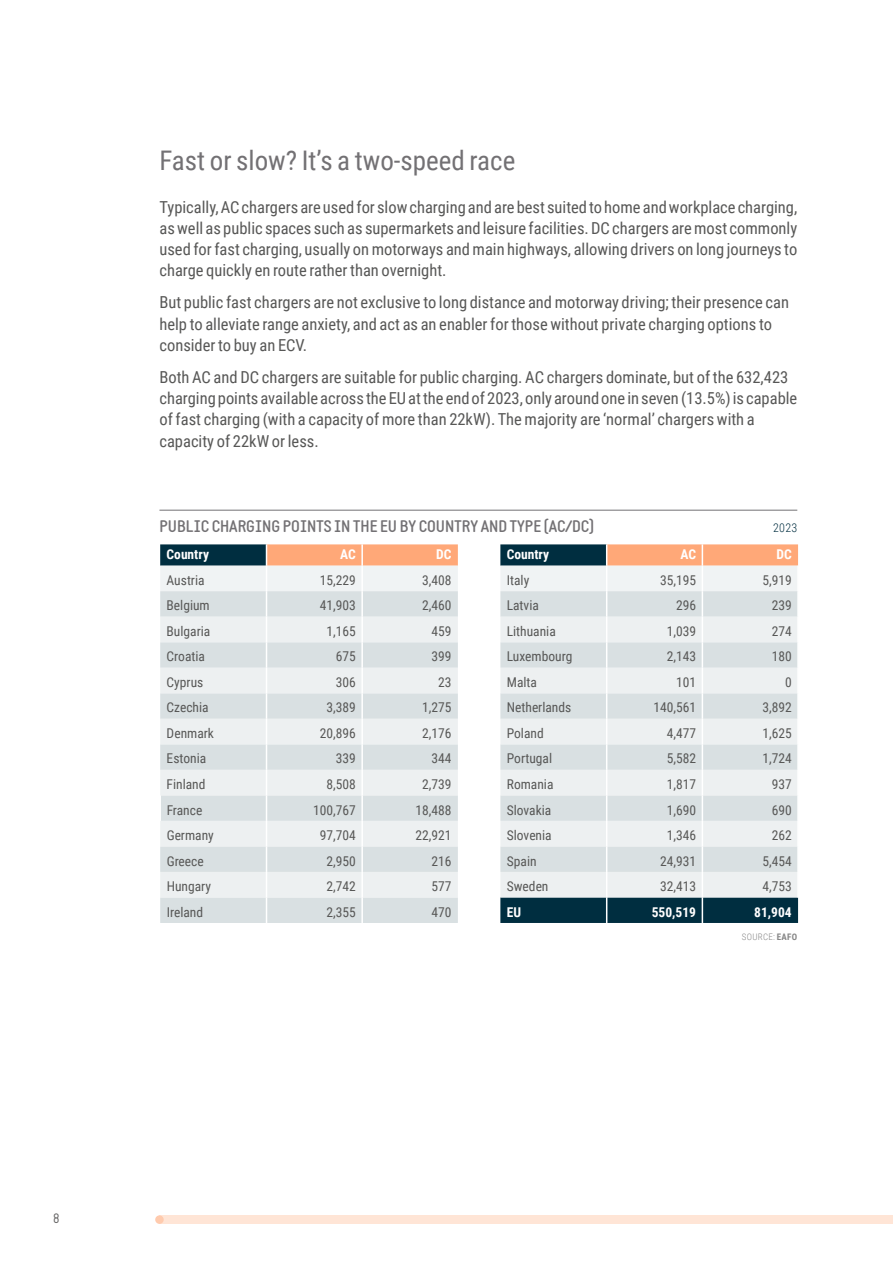
<style>
.page{position:relative;width:893px;height:1276px;background:#fff}
.page>*{position:absolute;margin:0;border:0;box-sizing:border-box;transform-origin:0 0}
.t1{font:27px "Roboto Condensed";color:#737174}
.t2{font:16.5px/21.3px "Roboto Condensed";color:#575756}
.t3{font:700 16.5px "Static";letter-spacing:-.005em;color:#737174}
.t4{font:13.5px "Roboto Condensed";color:#575756}
.t5{font:700 13.5px "Roboto Condensed";color:#fff}
.t6{font:13.5px "Static";color:#646363}
.t7{font:300 12px "Roboto Condensed";color:#002e40}
.t8{font:300 9px "Roboto Condensed";letter-spacing:.035em;color:#878787}
.s1{font-weight:700}
</style>
<div class="page">
<div style="left:159px;top:1215px;width:734px;height:9px;background:#ffe5d6"></div>
<div style="left:155px;top:1215px;width:9px;height:9px;background:#ffcbae;border-radius:50%"></div>
<hr style="left:159px;top:510px;width:638px;height:1px;background:#737174">
<svg style="left:160px;top:544px;width:638px;height:379px;background:#dbdfdf"></svg>
<hr style="left:797px;top:872px;width:2px;height:25px;background:#fff">
<h1 class="t1" style="left:159px;top:142px;width:357px">Fast or slow? It’s a two-speed race</h1>
<p class="t2" style="left:159px;top:195px;width:639px;text-align:justify">Typically, AC chargers are used for slow charging and are best suited to home and workplace charging, as well as public spaces such as supermarkets and leisure facilities. DC chargers are most commonly used for fast charging, usually on motorways and main highways, allowing drivers on long journeys to charge quickly en route rather than overnight.</p>
<p class="t2" style="left:159px;top:291px;width:631px">But public fast chargers are not exclusive to long distance and motorway driving; their presence can help to alleviate range anxiety, and act as an enabler for those without private charging options to consider to buy an ECV.</p>
<p class="t2" style="left:159px;top:366px;width:639px">Both AC and DC chargers are suitable for public charging. AC chargers dominate, but of the 632,423 charging points available across the EU at the end of 2023, only around one in seven (13.5%) is capable of fast charging (with a capacity of more than 22kW). The majority are ‘normal’ chargers with a capacity of 22kW or less.</p>
<p class="t3" style="left:159px;top:516px;width:436px">PUBLIC CHARGING POINTS IN THE EU BY COUNTRY AND TYPE (AC/DC)</p>
<p class="t7" style="left:773px;top:519px;width:26px">2023</p>
<p class="t5" style="left:167px;top:545px;width:44px">Country</p>
<p class="t5" style="left:340px;top:545px;width:17px">AC</p>
<p class="t5" style="left:436px;top:545px;width:17px">DC</p>
<p class="t5" style="left:507px;top:545px;width:44px">Country</p>
<p class="t5" style="left:680px;top:545px;width:17px">AC</p>
<p class="t5" style="left:776px;top:545px;width:17px">DC</p>
<p class="t4" style="left:167px;top:570px;width:40px">Austria</p>
<p class="t4" style="left:320px;top:570px;width:37px">15,229</p>
<p class="t4" style="left:422px;top:570px;width:31px">3,408</p>
<p class="t4" style="left:507px;top:570px;width:24px">Italy</p>
<p class="t4" style="left:660px;top:570px;width:37px">35,195</p>
<p class="t4" style="left:762px;top:570px;width:31px">5,919</p>
<p class="t4" style="left:167px;top:596px;width:45px">Belgium</p>
<p class="t4" style="left:320px;top:596px;width:37px">41,903</p>
<p class="t4" style="left:422px;top:596px;width:31px">2,460</p>
<p class="t4" style="left:507px;top:596px;width:34px">Latvia</p>
<p class="t4" style="left:676px;top:596px;width:22px">296</p>
<p class="t4" style="left:772px;top:596px;width:22px">239</p>
<p class="t4" style="left:167px;top:621px;width:45px">Bulgaria</p>
<p class="t4" style="left:326px;top:621px;width:31px">1,165</p>
<p class="t4" style="left:431px;top:621px;width:22px">459</p>
<p class="t4" style="left:507px;top:621px;width:51px">Lithuania</p>
<p class="t4" style="left:667px;top:621px;width:31px">1,039</p>
<p class="t4" style="left:772px;top:621px;width:22px">274</p>
<p class="t4" style="left:167px;top:647px;width:40px">Croatia</p>
<p class="t4" style="left:336px;top:647px;width:22px">675</p>
<p class="t4" style="left:432px;top:647px;width:22px">399</p>
<p class="t4" style="left:507px;top:647px;width:67px">Luxembourg</p>
<p class="t4" style="left:667px;top:647px;width:31px">2,143</p>
<p class="t4" style="left:772px;top:647px;width:22px">180</p>
<p class="t4" style="left:167px;top:672px;width:38px">Cyprus</p>
<p class="t4" style="left:336px;top:672px;width:22px">306</p>
<p class="t4" style="left:438px;top:672px;width:15px">23</p>
<p class="t4" style="left:507px;top:672px;width:32px">Malta</p>
<p class="t4" style="left:676px;top:672px;width:22px">101</p>
<p class="t4" style="left:785px;top:672px;width:8px">0</p>
<p class="t4" style="left:167px;top:698px;width:44px">Czechia</p>
<p class="t4" style="left:327px;top:698px;width:31px">3,389</p>
<p class="t4" style="left:422px;top:698px;width:31px">1,275</p>
<p class="t4" style="left:507px;top:698px;width:66px">Netherlands</p>
<p class="t4" style="left:653px;top:698px;width:44px">140,561</p>
<p class="t4" style="left:762px;top:698px;width:31px">3,892</p>
<p class="t4" style="left:167px;top:723px;width:49px">Denmark</p>
<p class="t4" style="left:320px;top:723px;width:37px">20,896</p>
<p class="t4" style="left:422px;top:723px;width:31px">2,176</p>
<p class="t4" style="left:507px;top:723px;width:38px">Poland</p>
<p class="t4" style="left:667px;top:723px;width:31px">4,477</p>
<p class="t4" style="left:762px;top:723px;width:31px">1,625</p>
<p class="t4" style="left:167px;top:749px;width:41px">Estonia</p>
<p class="t4" style="left:336px;top:749px;width:22px">339</p>
<p class="t4" style="left:432px;top:749px;width:22px">344</p>
<p class="t4" style="left:507px;top:749px;width:47px">Portugal</p>
<p class="t4" style="left:667px;top:749px;width:31px">5,582</p>
<p class="t4" style="left:762px;top:749px;width:31px">1,724</p>
<p class="t4" style="left:167px;top:775px;width:40px">Finland</p>
<p class="t4" style="left:327px;top:775px;width:31px">8,508</p>
<p class="t4" style="left:422px;top:775px;width:31px">2,739</p>
<p class="t4" style="left:507px;top:775px;width:48px">Romania</p>
<p class="t4" style="left:667px;top:775px;width:31px">1,817</p>
<p class="t4" style="left:772px;top:775px;width:22px">937</p>
<p class="t4" style="left:167px;top:800px;width:37px">France</p>
<p class="t4" style="left:313px;top:800px;width:44px">100,767</p>
<p class="t4" style="left:416px;top:800px;width:37px">18,488</p>
<p class="t4" style="left:507px;top:800px;width:46px">Slovakia</p>
<p class="t4" style="left:667px;top:800px;width:31px">1,690</p>
<p class="t4" style="left:772px;top:800px;width:22px">690</p>
<p class="t4" style="left:167px;top:826px;width:49px">Germany</p>
<p class="t4" style="left:320px;top:826px;width:37px">97,704</p>
<p class="t4" style="left:416px;top:826px;width:37px">22,921</p>
<p class="t4" style="left:507px;top:826px;width:46px">Slovenia</p>
<p class="t4" style="left:667px;top:826px;width:31px">1,346</p>
<p class="t4" style="left:772px;top:826px;width:22px">262</p>
<p class="t4" style="left:167px;top:851px;width:39px">Greece</p>
<p class="t4" style="left:327px;top:851px;width:31px">2,950</p>
<p class="t4" style="left:432px;top:851px;width:22px">216</p>
<p class="t4" style="left:507px;top:851px;width:31px">Spain</p>
<p class="t4" style="left:660px;top:851px;width:37px">24,931</p>
<p class="t4" style="left:762px;top:851px;width:31px">5,454</p>
<p class="t4" style="left:167px;top:877px;width:46px">Hungary</p>
<p class="t4" style="left:327px;top:877px;width:31px">2,742</p>
<p class="t4" style="left:432px;top:877px;width:22px">577</p>
<p class="t4" style="left:507px;top:877px;width:43px">Sweden</p>
<p class="t4" style="left:660px;top:877px;width:37px">32,413</p>
<p class="t4" style="left:762px;top:877px;width:31px">4,753</p>
<p class="t4" style="left:167px;top:902px;width:38px">Ireland</p>
<p class="t4" style="left:327px;top:902px;width:31px">2,355</p>
<p class="t4" style="left:432px;top:902px;width:22px">470</p>
<p class="t5" style="left:507px;top:902px;width:16px">EU</p>
<p class="t5" style="left:652px;top:902px;width:46px">550,519</p>
<p class="t5" style="left:754px;top:902px;width:39px">81,904</p>
<p class="t8" style="left:742px;top:930px;width:57px">SOURCE: <span class="s1">EAFO</span></p>
<p class="t6" style="left:53px;top:1210px;width:8px">8</p>
</div>
